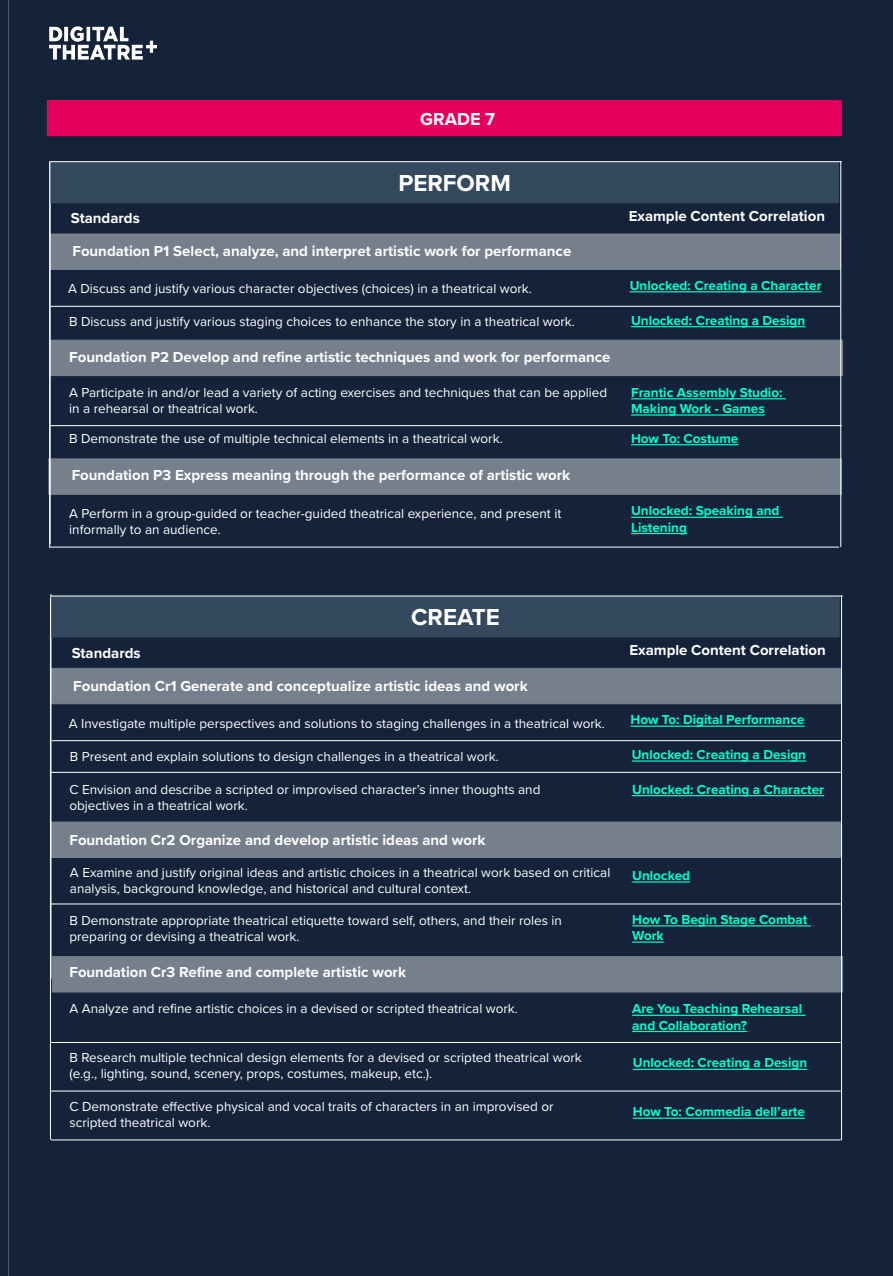
<style>
.page{position:relative;width:893px;height:1276px;background:#fff}
.page>*{position:absolute;margin:0;border:0;box-sizing:border-box;transform-origin:0 0}
.t1{font:700 24px "Proxima Nova";color:#fff}
.t2{font:700 18px "Proxima Nova";color:#fff}
.t3{font:700 15px "Proxima Nova";color:#fff}
.t4{font:13.5px/16.2px "Proxima Nova";color:#fff}
.t5{font:700 13.5px/16.2px "Proxima Nova";color:#00ffcd}
</style>
<div class="page">
<svg style="left:0;top:0;width:9px;height:1276px;background:#1a293f"></svg>
<div style="left:9px;top:0;width:884px;height:1276px;background:#14233a"></div>
<img style="left:49px;top:26px;width:108px;height:34px">
<div style="left:47px;top:100px;width:795px;height:36px;background:#e6005d;border:2px solid #e6005d"></div>
<hr style="left:50px;top:162px;width:1px;height:382px;background:#fff">
<div style="left:49px;top:340px;width:794px;height:36px;background:#767f8c"></div>
<div style="left:50px;top:234px;width:791px;height:36px;background:#767f8c"></div>
<hr style="left:630px;top:291px;width:191px;height:1px;background:#00ffcd">
<hr style="left:51px;top:306px;width:789px;height:1px;background:#fff">
<hr style="left:840px;top:161px;width:1px;height:386px;background:#fff">
<hr style="left:631px;top:517px;width:152px;height:1px;background:#00ffcd">
<hr style="left:631px;top:533px;width:56px;height:1px;background:#00ffcd">
<hr style="left:49px;top:161px;width:1px;height:386px;background:#fff">
<div style="left:51px;top:161px;width:788px;height:42px;background:#34495e;border:2px solid #34495e"></div>
<hr style="left:49px;top:161px;width:793px;height:1px;background:#fff">
<hr style="left:631px;top:326px;width:174px;height:1px;background:#00ffcd">
<hr style="left:631px;top:398px;width:155px;height:1px;background:#00ffcd">
<hr style="left:631px;top:414px;width:134px;height:1px;background:#00ffcd">
<hr style="left:50px;top:425px;width:792px;height:1px;background:#fff">
<hr style="left:631px;top:444px;width:107px;height:1px;background:#00ffcd">
<div style="left:48px;top:458px;width:794px;height:37px;background:#767f8c"></div>
<hr style="left:49px;top:547px;width:790px;height:1px;background:#fff">
<hr style="left:51px;top:594px;width:1px;height:384px;background:#fff">
<div style="left:51px;top:668px;width:790px;height:36px;background:#767f8c"></div>
<hr style="left:630px;top:725px;width:175px;height:2px;background:#00ffcd">
<hr style="left:52px;top:740px;width:789px;height:1px;background:#fff">
<hr style="left:841px;top:595px;width:1px;height:545px;background:#fff">
<hr style="left:632px;top:925px;width:179px;height:1px;background:#00ffcd">
<hr style="left:632px;top:941px;width:32px;height:1px;background:#00ffcd">
<hr style="left:50px;top:597px;width:1px;height:542px;background:#fff">
<div style="left:51px;top:595px;width:789px;height:42px;background:#34495e;border:2px solid #34495e"></div>
<hr style="left:50px;top:595px;width:793px;height:1px;background:#fff">
<hr style="left:632px;top:760px;width:174px;height:1px;background:#00ffcd">
<hr style="left:51px;top:772px;width:790px;height:1px;background:#fff">
<hr style="left:632px;top:795px;width:192px;height:1px;background:#00ffcd">
<div style="left:51px;top:821px;width:791px;height:37px;background:#767f8c"></div>
<hr style="left:632px;top:881px;width:58px;height:1px;background:#00ffcd">
<hr style="left:51px;top:903px;width:790px;height:1px;background:#fff">
<div style="left:52px;top:956px;width:791px;height:36px;background:#767f8c"></div>
<hr style="left:632px;top:1014px;width:174px;height:2px;background:#00ffcd">
<hr style="left:632px;top:1031px;width:115px;height:1px;background:#00ffcd">
<hr style="left:51px;top:1042px;width:790px;height:1px;background:#fff">
<hr style="left:633px;top:1068px;width:174px;height:2px;background:#00ffcd">
<hr style="left:51px;top:1090px;width:790px;height:1px;background:#fff">
<hr style="left:633px;top:1117px;width:172px;height:1px;background:#00ffcd">
<hr style="left:51px;top:1139px;width:790px;height:1px;background:#fff">
<h2 class="t2" style="left:420px;top:106px;width:76px">GRADE 7</h2>
<h1 class="t1" style="left:398px;top:165px;width:114px">PERFORM</h1>
<p class="t3" style="left:71px;top:207px;width:71px">Standards</p>
<p class="t3" style="left:629px;top:205px;width:198px">Example Content Correlation</p>
<p class="t3" style="left:72px;top:240px;width:500px">Foundation P1 Select, analyze, and interpret artistic work for performance</p>
<p class="t4" style="left:68px;top:280px;width:465px">A Discuss and justify various character objectives (choices) in a theatrical work.</p>
<p class="t5" style="left:630px;top:277px;width:193px">Unlocked: Creating a Character</p>
<p class="t4" style="left:69px;top:313px;width:507px">B Discuss and justify various staging choices to enhance the story in a theatrical work.</p>
<p class="t5" style="left:631px;top:312px;width:176px">Unlocked: Creating a Design</p>
<p class="t3" style="left:69px;top:345px;width:543px">Foundation P2 Develop and refine artistic techniques and work for performance</p>
<p class="t4" style="left:69px;top:384px;width:539px">A Participate in and/or lead a variety of acting exercises and techniques that can be applied in a rehearsal or theatrical work.</p>
<p class="t5" style="left:631px;top:384px;width:153px">Frantic Assembly Studio:<br>Making Work - Games</p>
<p class="t4" style="left:69px;top:429px;width:435px">B Demonstrate the use of multiple technical elements in a theatrical work.</p>
<p class="t5" style="left:631px;top:430px;width:109px">How To: Costume</p>
<p class="t3" style="left:72px;top:464px;width:500px">Foundation P3 Express meaning through the performance of artistic work</p>
<p class="t4" style="left:69px;top:505px;width:494px">A Perform in a group-guided or teacher-guided theatrical experience, and present it informally to an audience.</p>
<p class="t5" style="left:631px;top:502px;width:150px">Unlocked: Speaking and<br>Listening</p>
<h1 class="t1" style="left:411px;top:599px;width:90px">CREATE</h1>
<p class="t3" style="left:72px;top:641px;width:71px">Standards</p>
<p class="t3" style="left:629px;top:639px;width:198px">Example Content Correlation</p>
<p class="t3" style="left:73px;top:674px;width:456px">Foundation Cr1 Generate and conceptualize artistic ideas and work</p>
<p class="t4" style="left:69px;top:714px;width:538px">A Investigate multiple perspectives and solutions to staging challenges in a theatrical work.</p>
<p class="t5" style="left:630px;top:711px;width:176px">How To: Digital Performance</p>
<p class="t4" style="left:70px;top:747px;width:431px">B Present and explain solutions to design challenges in a theatrical work.</p>
<p class="t5" style="left:632px;top:746px;width:176px">Unlocked: Creating a Design</p>
<p class="t4" style="left:69px;top:780px;width:472px">C Envision and describe a scripted or improvised character’s inner thoughts and objectives in a theatrical work.</p>
<p class="t5" style="left:632px;top:781px;width:193px">Unlocked: Creating a Character</p>
<p class="t3" style="left:69px;top:828px;width:417px">Foundation Cr2 Organize and develop artistic ideas and work</p>
<p class="t5" style="left:632px;top:867px;width:59px">Unlocked</p>
<p class="t4" style="left:70px;top:864px;width:542px">A Examine and justify original ideas and artistic choices in a theatrical work based on critical analysis, background knowledge, and historical and cultural context.</p>
<p class="t4" style="left:69px;top:912px;width:494px">B Demonstrate appropriate theatrical etiquette toward self, others, and their roles in preparing or devising a theatrical work.</p>
<p class="t5" style="left:632px;top:911px;width:177px">How To Begin Stage Combat<br>Work</p>
<p class="t3" style="left:69px;top:960px;width:338px">Foundation Cr3 Refine and complete artistic work</p>
<p class="t4" style="left:69px;top:1000px;width:450px">A Analyze and refine artistic choices in a devised or scripted theatrical work.</p>
<p class="t5" style="left:632px;top:1000px;width:171px">Are You Teaching Rehearsal and Collaboration?</p>
<p class="t4" style="left:69px;top:1048px;width:514px">B Research multiple technical design elements for a devised or scripted theatrical work (e.g., lighting, sound, scenery, props, costumes, makeup, etc.).</p>
<p class="t5" style="left:633px;top:1054px;width:176px">Unlocked: Creating a Design</p>
<p class="t4" style="left:69px;top:1097px;width:486px">C Demonstrate effective physical and vocal traits of characters in an improvised or scripted theatrical work.</p>
<p class="t5" style="left:633px;top:1103px;width:174px">How To: Commedia dell’arte</p>
</div>
